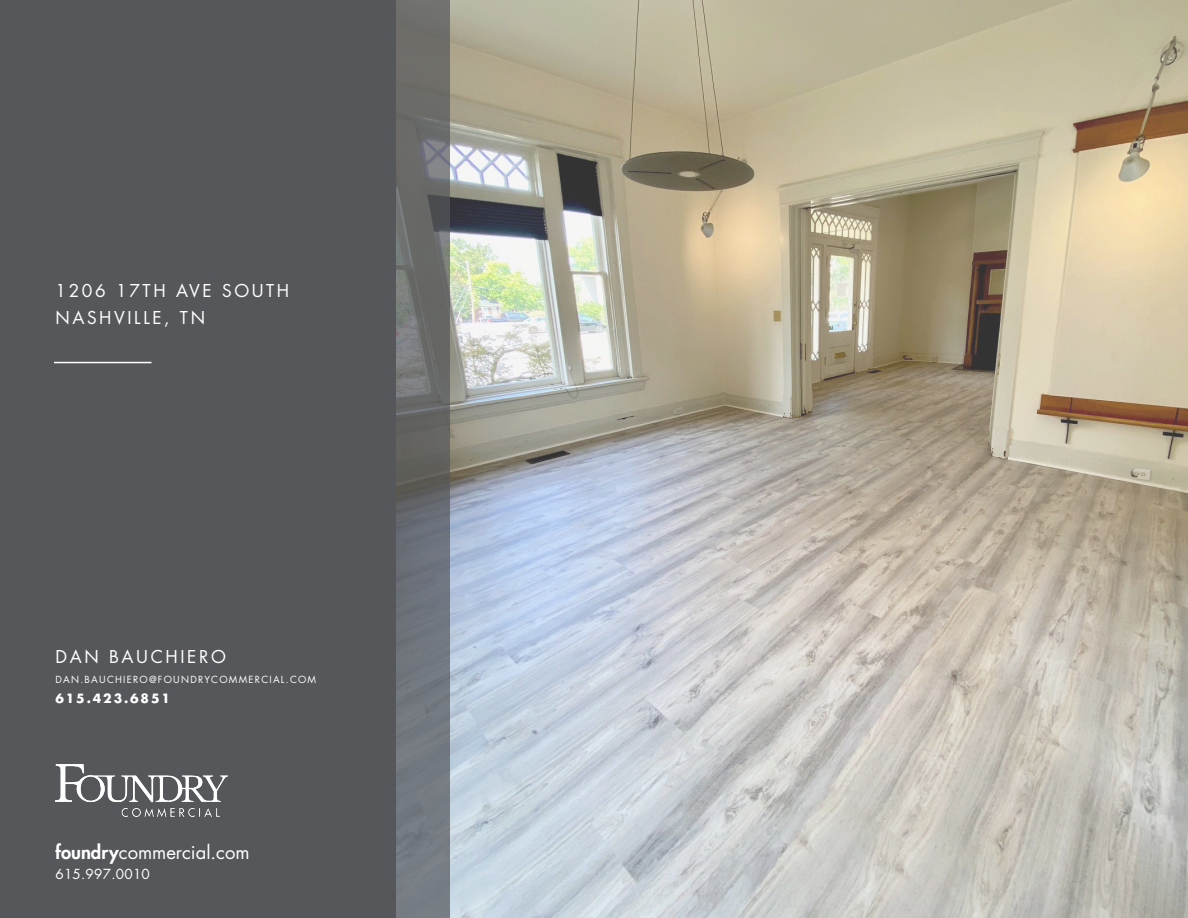
<style>
.page{position:relative;width:1188px;height:918px;background:#fff}
.page>*{position:absolute;margin:0;border:0;box-sizing:border-box;transform-origin:0 0}
.t1{font:18.45px "Futura Std";color:#fff}
.t2{font:17.25px "Futura Std";letter-spacing:.15em;color:#fff}
.t3{font:13.5px "Futura Std";letter-spacing:.02em;color:#fff}
.t4{font:700 12.45px "Futura Std";letter-spacing:.15em;color:#fff}
.t5{font:9.6px "Futura Std";letter-spacing:.13em;color:#fff}
.s1{font-weight:800}
</style>
<div class="page">
<img style="left:450px;top:0;width:738px;height:918px">
<div style="left:0;top:0;width:396px;height:918px;background:#55575b"></div>
<svg style="left:396px;top:0;width:54px;height:918px;background:#6d7073"></svg>
<img style="left:55px;top:765px;width:172px;height:52px">
<hr style="left:54px;top:362px;width:98px;height:1px;background:#fff">
<p class="t2" style="left:55px;top:279px;width:235px">1206 17TH AVE SOUTH</p>
<p class="t2" style="left:55px;top:307px;width:151px">NASHVILLE, TN</p>
<p class="t2" style="left:55px;top:645px;width:172px">DAN BAUCHIERO</p>
<p class="t5" style="left:55px;top:673px;width:262px">DAN.BAUCHIERO@FOUNDRYCOMMERCIAL.COM</p>
<p class="t4" style="left:55px;top:690px;width:116px">615.423.6851</p>
<p class="t1" style="left:55px;top:840px;width:196px"><span class="s1">foundry</span>commercial.com</p>
<p class="t3" style="left:55px;top:865px;width:96px">615.997.0010</p>
</div>
